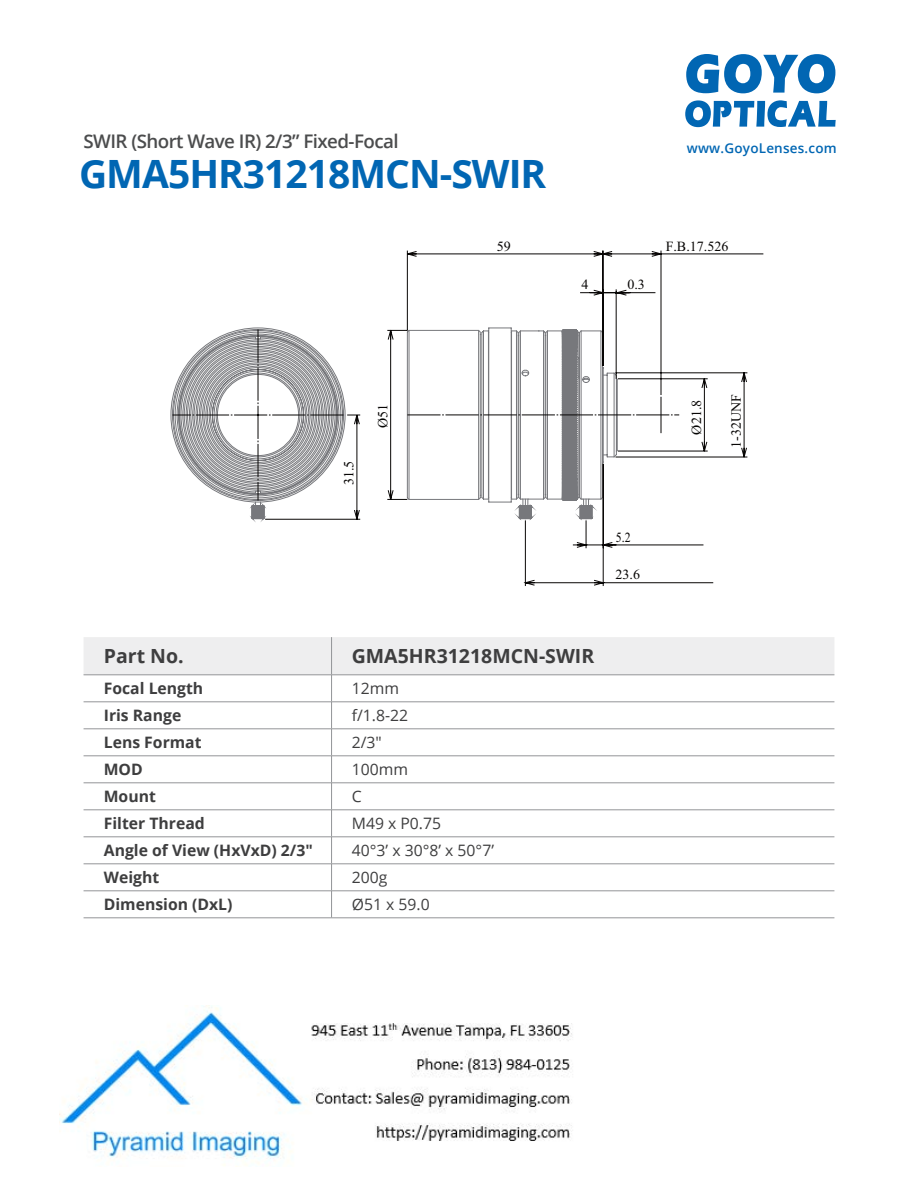
<style>
.page{position:relative;width:918px;height:1188px;background:#fff}
.page>*{position:absolute;margin:0;border:0;box-sizing:border-box;transform-origin:0 0}
.t1{font:700 39px "Open Sans";letter-spacing:-.025em;color:#0166b3}
.t2{font:700 19.5px "Open Sans";color:#3e3e3f}
.t3{font:600 18.75px "Open Sans";letter-spacing:-.03em;color:#4b4c4d}
.t4{font:700 15.75px "Open Sans";color:#3e3e3f}
.t5{font:15.75px "Open Sans";color:#3e3e3f}
.t6{font:14.1px "Times New Roman";color:#080605}
.t7{font:14.1px "Times New Roman";color:#080605;scale:.84 1}
.t8{font:600 13.5px "Open Sans";letter-spacing:.015em;color:#0166b3}
.s1{color:#050504}
</style>
<div class="page">
<svg style="left:686px;top:54px;width:149px;height:39px"></svg>
<svg style="left:685px;top:100px;width:151px;height:27px"></svg>
<svg style="left:84px;top:637px;width:750px;height:281px"></svg>
<hr style="left:84px;top:918px;width:248px;height:1px;background:#939598">
<hr style="left:332px;top:918px;width:502px;height:1px;background:#939598">
<svg style="left:172px;top:329px;width:93px;height:191px"></svg>
<svg style="left:265px;top:250px;width:498px;height:336px"></svg>
<div style="left:345px;top:557px;width:172px;height:37px;background:#fff"></div>
<img style="left:60px;top:1006px;width:512px;height:161px">
<p class="t3" style="left:84px;top:128px;width:317px">SWIR (Short Wave IR) 2/3” Fixed-Focal</p>
<p class="t1" style="left:79px;top:146px;width:469px">GMA5HR31218MCN-SWIR</p>
<p class="t8" style="left:687px;top:139px;width:152px">www.GoyoLenses.com</p>
<p class="t6" style="left:340px;top:485px;width:26px;rotate:-90deg">31.5</p>
<p class="t6" style="left:374px;top:428px;width:26px;rotate:-90deg"><span class="s1">Ø</span>51</p>
<p class="t6" style="left:497px;top:237px;width:16px">59</p>
<p class="t6" style="left:666px;top:237px;width:64px">F.B.17.526</p>
<p class="t6" style="left:627px;top:276px;width:19px">0.3</p>
<p class="t6" style="left:582px;top:276px;width:9px">4</p>
<p class="t7" style="left:616px;top:529px;width:19px">5.2</p>
<p class="t6" style="left:616px;top:566px;width:26px">23.6</p>
<p class="t6" style="left:688px;top:435px;width:36px;rotate:-90deg"><span class="s1">Ø</span>21.8</p>
<p class="t6" style="left:728px;top:448px;width:55px;rotate:-90deg">1-32UNF</p>
<p class="t2" style="left:104px;top:642px;width:81px">Part No.</p>
<p class="t2" style="left:352px;top:642px;width:244px">GMA5HR31218MCN-SWIR</p>
<p class="t4" style="left:104px;top:678px;width:101px">Focal Length</p>
<p class="t5" style="left:352px;top:678px;width:49px">12mm</p>
<p class="t4" style="left:104px;top:704px;width:79px">Iris Range</p>
<p class="t5" style="left:352px;top:705px;width:58px">f/1.8-22</p>
<p class="t4" style="left:104px;top:731px;width:99px">Lens Format</p>
<p class="t5" style="left:352px;top:732px;width:31px">2/3″</p>
<p class="t4" style="left:104px;top:758px;width:41px">MOD</p>
<p class="t5" style="left:352px;top:759px;width:58px">100mm</p>
<p class="t4" style="left:104px;top:785px;width:54px">Mount</p>
<p class="t5" style="left:352px;top:786px;width:11px">C</p>
<p class="t4" style="left:104px;top:812px;width:103px">Filter Thread</p>
<p class="t5" style="left:352px;top:813px;width:91px">M49 x P0.75</p>
<p class="t4" style="left:104px;top:839px;width:211px">Angle of View (HxVxD) 2/3″</p>
<p class="t5" style="left:352px;top:840px;width:144px">40°3’ x 30°8’ x 50°7’</p>
<p class="t4" style="left:104px;top:866px;width:57px">Weight</p>
<p class="t5" style="left:352px;top:867px;width:37px">200g</p>
<p class="t4" style="left:104px;top:893px;width:130px">Dimension (DxL)</p>
<p class="t5" style="left:352px;top:894px;width:79px">Ø51 x 59.0</p>
</div>
